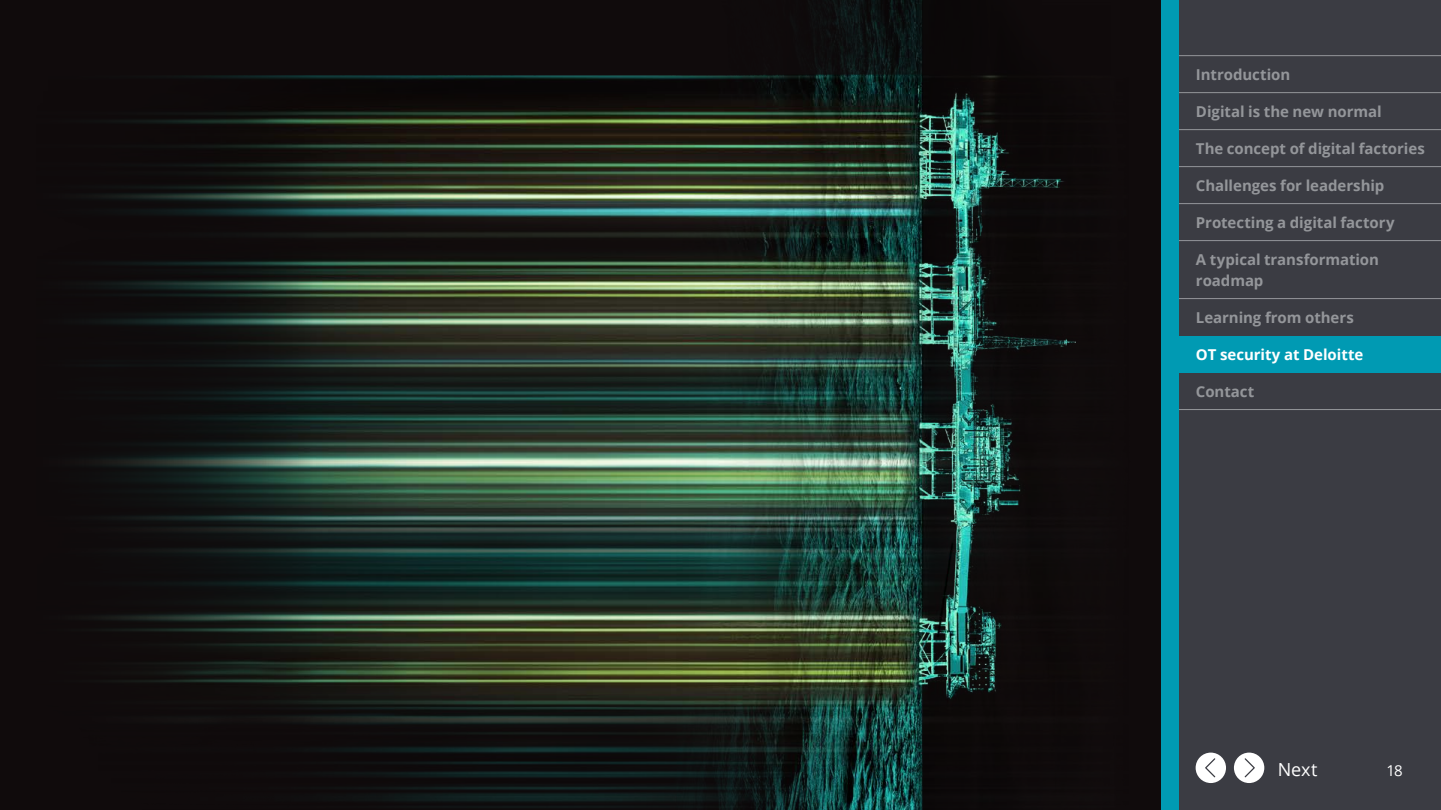
<style>
.page{position:relative;width:1441px;height:810px;background:#fff}
.page>*{position:absolute;margin:0;border:0;box-sizing:border-box;transform-origin:0 0}
.t1{font:18px "Open Sans";color:#fff}
.t2{font:700 15px/21px "Open Sans";letter-spacing:-.005em;color:#94969a}
.t3{font:700 15px "Open Sans";letter-spacing:-.005em;color:#fff}
.t4{font:15px "Open Sans";color:#fff}
</style>
<div class="page">
<div style="left:1178px;top:0;width:262px;height:810px;background:#3b3c43"></div>
<div style="left:1160px;top:0;width:18px;height:810px;background:#009ab3"></div>
<img style="left:0;top:0;width:1150px;height:810px">
<svg style="left:1233px;top:753px;width:30px;height:30px"></svg>
<svg style="left:1195px;top:753px;width:30px;height:30px"></svg>
<div style="left:1178px;top:336px;width:262px;height:37px;background:#009ab3"></div>
<hr style="left:1178px;top:409px;width:262px;height:1px;background:#94969a">
<hr style="left:1178px;top:55px;width:262px;height:1px;background:#94969a">
<hr style="left:1178px;top:92px;width:262px;height:1px;background:#94969a">
<hr style="left:1178px;top:129px;width:262px;height:1px;background:#94969a">
<hr style="left:1178px;top:166px;width:262px;height:1px;background:#94969a">
<hr style="left:1178px;top:240px;width:262px;height:1px;background:#94969a">
<hr style="left:1178px;top:203px;width:262px;height:1px;background:#94969a">
<hr style="left:1178px;top:298px;width:262px;height:1px;background:#94969a">
<p class="t2" style="left:1195px;top:64px;width:96px">Introduction</p>
<p class="t2" style="left:1195px;top:101px;width:187px">Digital is the new normal</p>
<p class="t2" style="left:1195px;top:138px;width:230px">The concept of digital factories</p>
<p class="t2" style="left:1195px;top:175px;width:190px">Challenges for leadership</p>
<p class="t2" style="left:1195px;top:212px;width:200px">Protecting a digital factory</p>
<p class="t2" style="left:1195px;top:249px;width:184px">A typical transformation roadmap</p>
<p class="t2" style="left:1195px;top:307px;width:159px">Learning from others</p>
<p class="t3" style="left:1195px;top:344px;width:169px">OT security at Deloitte</p>
<p class="t2" style="left:1195px;top:380px;width:60px">Contact</p>
<p class="t1" style="left:1277px;top:757px;width:41px">Next</p>
<p class="t4" style="left:1385px;top:760px;width:18px">18</p>
</div>
